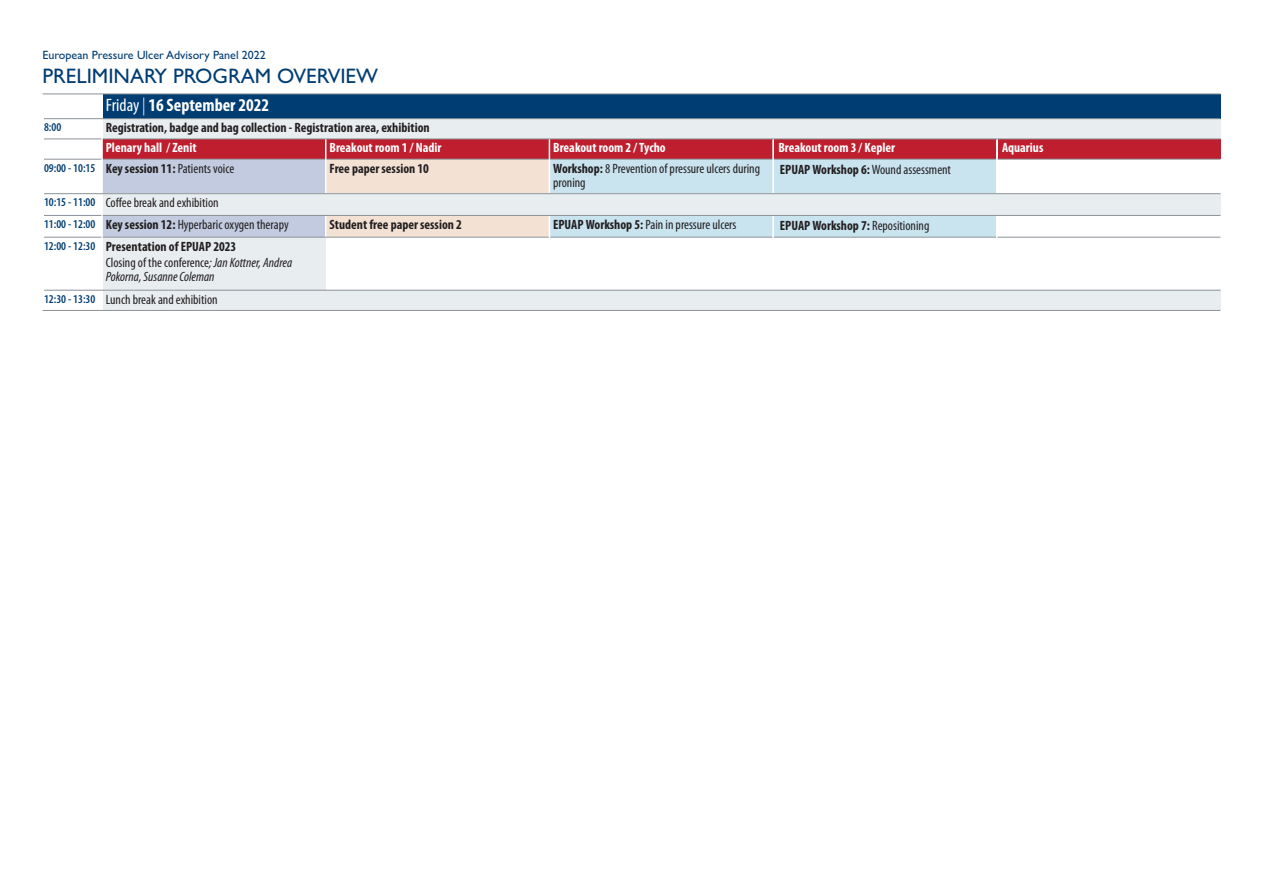
<style>
.page{position:relative;width:1263px;height:893px;background:#fff}
.page>*{position:absolute;margin:0;border:0;box-sizing:border-box;transform-origin:0 0}
.t1{font:21px "Gill Sans";color:#003d73}
.t2{font:700 condensed 18px "Myriad Pro";color:#fff}
.t3{font:700 condensed 13.5px/16.4px "Myriad Pro";color:#231f20}
.t4{font:condensed 13.5px/14.2px "Myriad Pro";color:#231f20}
.t5{font:700 condensed 13.5px "Myriad Pro";color:#fff}
.t6{font:12px "Gill Sans";color:#003d73}
.t7{font:600 condensed 12px "Myriad Pro";color:#003d73}
.s1{font-weight:400}
.s2{font-weight:300}
.s3{font-weight:600;font-size:12px;color:#003d73}
.s4{font-weight:700}
.s5{font-weight:400;font-style:italic}
.s6{font-style:italic}
</style>
<div class="page">
<div style="left:103px;top:94px;width:1117px;height:24px;background:#003d73"></div>
<div style="left:103px;top:119px;width:1117px;height:20px;background:#e8edf0"></div>
<div style="left:103px;top:139px;width:222px;height:20px;background:#be1e2d"></div>
<div style="left:326px;top:139px;width:223px;height:20px;background:#be1e2d"></div>
<div style="left:550px;top:139px;width:222px;height:20px;background:#be1e2d"></div>
<div style="left:774px;top:139px;width:223px;height:20px;background:#be1e2d"></div>
<div style="left:997px;top:139px;width:223px;height:20px;background:#be1e2d"></div>
<div style="left:103px;top:160px;width:222px;height:33px;background:#c2cbdf"></div>
<div style="left:326px;top:160px;width:223px;height:33px;background:#f3e1d4"></div>
<div style="left:550px;top:160px;width:222px;height:33px;background:#c9e3ef"></div>
<div style="left:774px;top:160px;width:223px;height:33px;background:#c9e3ef"></div>
<div style="left:103px;top:194px;width:1117px;height:21px;background:#e8edf0"></div>
<div style="left:103px;top:216px;width:222px;height:21px;background:#c2cbdf"></div>
<div style="left:326px;top:216px;width:223px;height:21px;background:#f3e1d4"></div>
<div style="left:550px;top:216px;width:222px;height:21px;background:#c9e3ef"></div>
<div style="left:774px;top:216px;width:223px;height:21px;background:#c9e3ef"></div>
<div style="left:103px;top:238px;width:223px;height:52px;background:#e8edf0"></div>
<div style="left:103px;top:291px;width:1117px;height:19px;background:#e8edf0"></div>
<hr style="left:996px;top:139px;width:1px;height:54px;background:#fff">
<hr style="left:996px;top:216px;width:1px;height:74px;background:#fff">
<hr style="left:43px;top:94px;width:1177px;height:1px;background:#8c9297">
<hr style="left:44px;top:118px;width:1176px;height:1px;background:#8c9297">
<hr style="left:44px;top:139px;width:57px;height:1px;background:#8c9297">
<hr style="left:103px;top:139px;width:1117px;height:1px;background:#8c9297">
<hr style="left:44px;top:159px;width:57px;height:1px;background:#8c9297">
<hr style="left:103px;top:159px;width:222px;height:1px;background:#8c9297">
<hr style="left:326px;top:159px;width:223px;height:1px;background:#8c9297">
<hr style="left:550px;top:159px;width:222px;height:1px;background:#8c9297">
<hr style="left:774px;top:159px;width:222px;height:1px;background:#8c9297">
<hr style="left:997px;top:159px;width:223px;height:1px;background:#8c9297">
<hr style="left:44px;top:193px;width:1176px;height:1px;background:#8c9297">
<hr style="left:44px;top:215px;width:57px;height:1px;background:#8c9297">
<hr style="left:103px;top:215px;width:1117px;height:1px;background:#8c9297">
<hr style="left:44px;top:237px;width:57px;height:1px;background:#8c9297">
<hr style="left:103px;top:237px;width:446px;height:1px;background:#8c9297">
<hr style="left:550px;top:237px;width:222px;height:1px;background:#8c9297">
<hr style="left:774px;top:237px;width:222px;height:1px;background:#8c9297">
<hr style="left:997px;top:237px;width:223px;height:1px;background:#8c9297">
<hr style="left:44px;top:290px;width:1176px;height:1px;background:#8c9297">
<hr style="left:43px;top:310px;width:1177px;height:1px;background:#8c9297">
<p class="t6" style="left:43px;top:51px;width:225px">European Pressure Ulcer Advisory Panel 2022</p>
<h1 class="t1" style="left:43px;top:69px;width:337px">PRELIMINARY PROGRAM OVERVIEW</h1>
<h2 class="t2" style="left:106px;top:98px;width:165px"><span class="s1">Friday</span> <span class="s2">|</span> 16 September 2022</h2>
<p class="t7" style="left:44px;top:120px;width:19px">8:00</p>
<p class="t3" style="left:106px;top:121px;width:325px">Registration, badge and bag collection - Registration area, exhibition</p>
<p class="t5" style="left:106px;top:143px;width:92px">Plenary hall / Zenit</p>
<p class="t5" style="left:329px;top:143px;width:113px">Breakout room 1 / Nadir</p>
<p class="t5" style="left:553px;top:143px;width:114px">Breakout room 2 / Tycho</p>
<p class="t5" style="left:778px;top:143px;width:118px">Breakout room 3 / Kepler</p>
<p class="t5" style="left:1002px;top:143px;width:43px">Aquarius</p>
<p class="t3" style="left:44px;top:161px;width:192px"><span class="s3">09:00 - 10:15</span> Key session 11: <span class="s1">Patients voice</span></p>
<p class="t3" style="left:329px;top:161px;width:101px">Free paper session 10</p>
<p class="t4" style="left:553px;top:162px;width:208px"><span class="s4">Workshop:</span> 8 Prevention of pressure ulcers during proning</p>
<p class="t3" style="left:780px;top:163px;width:173px">EPUAP Workshop 6: <span class="s1">Wound assessment</span></p>
<p class="t4" style="left:44px;top:193px;width:246px;line-height:21.8px"><span class="s3">10:15 - 11:00</span> Coffee break and exhibition<br><span class="s3">11:00 - 12:00</span> <span class="s4">Key session 12:</span> Hyperbaric oxygen therapy</p>
<p class="t3" style="left:329px;top:217px;width:134px">Student free paper session 2</p>
<p class="t4" style="left:553px;top:218px;width:185px"><span class="s4">EPUAP Workshop 5:</span> Pain in pressure ulcers</p>
<p class="t3" style="left:780px;top:219px;width:151px">EPUAP Workshop 7: <span class="s1">Repositioning</span></p>
<p class="t3" style="left:106px;top:239px;width:188px;text-indent:-62px"><span class="s3">12:00 - 12:30</span> Presentation of EPUAP 2023<br><span class="s1">Closing of the conference</span><span class="s5">; Jan Kottner, Andrea</span></p>
<p class="t4" style="left:44px;top:267px;width:175px;line-height:22.4px;text-align:right"><span class="s6">Pokorna, Susanne Coleman<br></span><span class="s3">12:30 - 13:30</span> Lunch break and exhibition</p>
</div>
